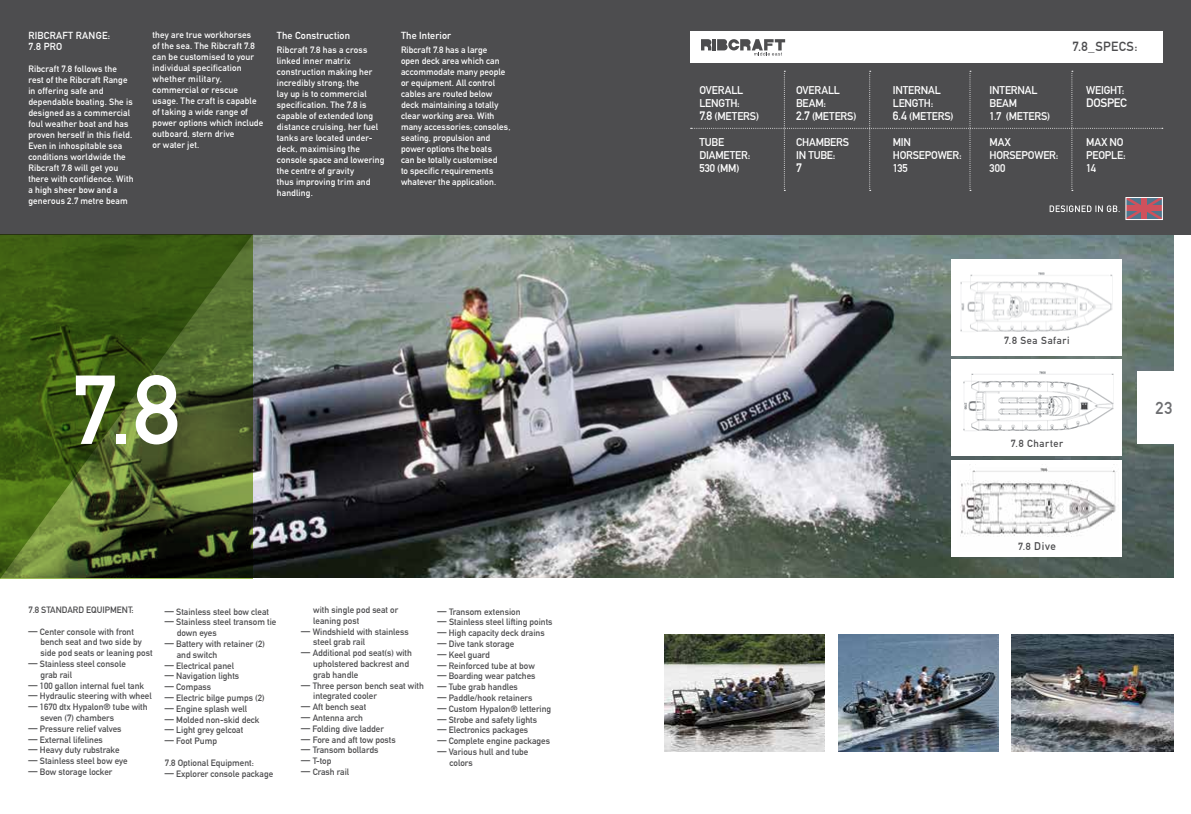
<style>
.page{position:relative;width:1191px;height:814px;background:#fff}
.page>*{position:absolute;margin:0;border:0;box-sizing:border-box;transform-origin:0 0}
.t1{font:700 96px "DIN Alternate";color:#fff}
.t2{font:700 17px "DIN Alternate";color:#6d6e71}
.t3{font:700 13px "DIN Alternate";letter-spacing:.025em;color:#4d4d4f}
.t4{font:700 12px "DIN Alternate";letter-spacing:-.025em;color:#fff}
.t5{font:700 11px/13px "DIN Alternate";letter-spacing:-.015em;color:#fff}
.t6{font:700 10.9px "DIN Alternate";color:#4d4d4f}
.t7{font:700 10.2px "DIN Alternate";letter-spacing:.06em;color:#4d4d4f}
.t8{font:700 10px/11px "DIN Alternate";letter-spacing:.025em;color:#fff}
.t9{font:700 9px/10.8px "DIN Alternate";color:#4d4d4f}
.t10{font:700 9px/11px "DIN Alternate";letter-spacing:.015em;color:#fff}
.s1{font-family:"Helvetica Neue";font-weight:400}
.s2{font-size:12px}
.s3{font-size:10.2px}
</style>
<div class="page">
<img style="left:252px;top:235px;width:921px;height:344px">
<div style="left:0;top:0;width:1191px;height:235px;background:#4d4d4f"></div>
<div style="left:1137px;top:370px;width:54px;height:73px;background:#fff"></div>
<svg style="left:0;top:235px;width:252px;height:344px;background:#425b1c"></svg>
<div style="left:690px;top:31px;width:472px;height:31px;background:#fff"></div>
<hr style="left:712px;top:39px;width:4px;height:11px;background:#4d4d4f">
<svg style="left:701px;top:39px;width:10px;height:11px"></svg>
<svg style="left:717px;top:39px;width:68px;height:17px"></svg>
<svg style="left:690px;top:71px;width:472px;height:120px"></svg>
<img style="left:1012px;top:634px;width:161px;height:117px">
<img style="left:838px;top:634px;width:160px;height:117px">
<img style="left:664px;top:634px;width:160px;height:117px">
<div style="left:951px;top:459px;width:171px;height:97px;background:#fff"></div>
<div style="left:951px;top:359px;width:171px;height:97px;background:#fff"></div>
<div style="left:951px;top:259px;width:171px;height:97px;background:#fff"></div>
<img style="left:960px;top:272px;width:153px;height:60px">
<img style="left:963px;top:371px;width:151px;height:60px">
<img style="left:960px;top:464px;width:156px;height:73px">
<svg style="left:1049px;top:205px;width:70px;height:7px"></svg>
<svg style="left:1127px;top:199px;width:33px;height:19px"></svg>
<div style="left:1141px;top:197px;width:5px;height:23px;background:#cf515c"></div>
<div style="left:1126px;top:206px;width:36px;height:5px;background:#cf515c"></div>
<div style="left:1125px;top:197px;width:37px;height:23px;border:1px solid #fff"></div>
<p class="t8" style="left:28px;top:29px;width:83px">RIBCRAFT RANGE:<br>7.8 PRO</p>
<p class="t10" style="left:28px;top:62px;width:107px">Ribcraft 7.8 follows the rest of the Ribcraft Range in offering safe and dependable boating. She is designed as a commercial foul weather boat and has proven herself in this field.<br>Even in inhospitable sea conditions worldwide the<br>Ribcraft 7.8 will get you there with confidence. With a high sheer bow and a generous 2.7 metre beam</p>
<p class="t10" style="left:153px;top:29px;width:112px">they are true workhorses<br>of the sea. The Ribcraft 7.8 can be customised to your individual specification whether military, commercial or rescue usage. The craft is capable of taking a wide range of power options which include outboard, stern drive<br>or water jet.</p>
<p class="t8" style="left:277px;top:29px;width:75px">The Construction</p>
<p class="t10" style="left:277px;top:43px;width:109px">Ribcraft 7.8 has a cross linked inner matrix construction making her incredibly strong; the<br>lay up is to commercial specification. The 7.8 is capable of extended long distance cruising, her fuel tanks are located under&shy;deck, maximising the console space and lowering the centre of gravity<br>thus improving trim and handling.</p>
<p class="t8" style="left:401px;top:29px;width:52px">The Interior</p>
<p class="t10" style="left:401px;top:43px;width:111px">Ribcraft 7.8 has a large<br>open deck area which can accommodate many people or equipment. All control cables are routed below deck maintaining a totally clear working area. With many accessories; consoles, seating, propulsion and power options the boats<br>can be totally customised<br>to specific requirements whatever the application.</p>
<h1 class="t1" style="left:71px;top:337px;width:110px">7.8</h1>
<p class="t9" style="left:28px;top:603px;width:107px">7.8 STANDARD EQUIPMENT:</p>
<p class="t9" style="left:28px;top:625px;width:107px"><span class="s1">━</span> Center console with front</p>
<p class="t9" style="left:40px;top:636px;width:103px">bench seat and two side by</p>
<p class="t9" style="left:40px;top:647px;width:114px">side pod seats or leaning post</p>
<p class="t9" style="left:28px;top:657px;width:99px"><span class="s1">━</span> Stainless steel console</p>
<p class="t9" style="left:40px;top:668px;width:33px">grab rail</p>
<p class="t9" style="left:28px;top:679px;width:117px"><span class="s1">━</span> 100 gallon internal fuel tank</p>
<p class="t9" style="left:28px;top:690px;width:125px"><span class="s1">━</span> Hydraulic steering with wheel</p>
<p class="t9" style="left:28px;top:701px;width:121px"><span class="s1">━</span> 1670 dtx Hypalon® tube with</p>
<p class="t9" style="left:40px;top:711px;width:75px">seven (7) chambers</p>
<p class="t9" style="left:28px;top:722px;width:95px"><span class="s1">━</span> Pressure relief valves</p>
<p class="t9" style="left:28px;top:733px;width:76px"><span class="s1">━</span> External lifelines</p>
<p class="t9" style="left:28px;top:744px;width:93px"><span class="s1">━</span> Heavy duty rubstrake</p>
<p class="t9" style="left:28px;top:755px;width:101px"><span class="s1">━</span> Stainless steel bow eye</p>
<p class="t9" style="left:28px;top:765px;width:86px"><span class="s1">━</span> Bow storage locker</p>
<p class="t9" style="left:165px;top:605px;width:106px"><span class="s1">━</span> Stainless steel bow cleat</p>
<p class="t9" style="left:165px;top:616px;width:113px"><span class="s1">━</span> Stainless steel transom tie</p>
<p class="t9" style="left:177px;top:627px;width:41px">down eyes</p>
<p class="t9" style="left:165px;top:637px;width:102px"><span class="s1">━</span> Battery with retainer (2)</p>
<p class="t9" style="left:177px;top:648px;width:42px">and switch</p>
<p class="t9" style="left:165px;top:659px;width:71px"><span class="s1">━</span> Electrical panel</p>
<p class="t9" style="left:165px;top:670px;width:76px"><span class="s1">━</span> Navigation lights</p>
<p class="t9" style="left:165px;top:681px;width:48px"><span class="s1">━</span> Compass</p>
<p class="t9" style="left:165px;top:691px;width:101px"><span class="s1">━</span> Electric bilge pumps (2)</p>
<p class="t9" style="left:165px;top:702px;width:84px"><span class="s1">━</span> Engine splash well</p>
<p class="t9" style="left:165px;top:713px;width:96px"><span class="s1">━</span> Molded non-skid deck</p>
<p class="t9" style="left:165px;top:724px;width:80px"><span class="s1">━</span> Light grey gelcoat</p>
<p class="t9" style="left:165px;top:735px;width:54px"><span class="s1">━</span> Foot Pump</p>
<p class="t9" style="left:165px;top:756px;width:110px">7.8 Optional Equipment:<br><span class="s1">━</span> Explorer console package</p>
<p class="t9" style="left:313px;top:603px;width:87px">with single pod seat or</p>
<p class="t9" style="left:313px;top:614px;width:47px">leaning post</p>
<p class="t9" style="left:301px;top:625px;width:109px"><span class="s1">━</span> Windshield with stainless</p>
<p class="t9" style="left:313px;top:636px;width:53px">steel grab rail</p>
<p class="t9" style="left:301px;top:647px;width:112px"><span class="s1">━</span> Additional pod seat(s) with</p>
<p class="t9" style="left:313px;top:657px;width:97px">upholstered backrest and</p>
<p class="t9" style="left:313px;top:668px;width:47px">grab handle</p>
<p class="t9" style="left:301px;top:679px;width:124px"><span class="s1">━</span> Three person bench seat with</p>
<p class="t9" style="left:313px;top:690px;width:65px">integrated cooler</p>
<p class="t9" style="left:301px;top:701px;width:66px"><span class="s1">━</span> Aft bench seat</p>
<p class="t9" style="left:301px;top:711px;width:63px"><span class="s1">━</span> Antenna arch</p>
<p class="t9" style="left:301px;top:722px;width:84px"><span class="s1">━</span> Folding dive ladder</p>
<p class="t9" style="left:301px;top:733px;width:96px"><span class="s1">━</span> Fore and aft tow posts</p>
<p class="t9" style="left:301px;top:744px;width:79px"><span class="s1">━</span> Transom bollards</p>
<p class="t9" style="left:301px;top:755px;width:32px"><span class="s1">━</span> T-top</p>
<p class="t9" style="left:301px;top:765px;width:49px"><span class="s1">━</span> Crash rail</p>
<p class="t9" style="left:437px;top:605px;width:84px"><span class="s1">━</span> Transom extension</p>
<p class="t9" style="left:437px;top:616px;width:116px"><span class="s1">━</span> Stainless steel lifting points</p>
<p class="t9" style="left:437px;top:627px;width:109px"><span class="s1">━</span> High capacity deck drains</p>
<p class="t9" style="left:437px;top:637px;width:78px"><span class="s1">━</span> Dive tank storage</p>
<p class="t9" style="left:437px;top:648px;width:54px"><span class="s1">━</span> Keel guard</p>
<p class="t9" style="left:437px;top:659px;width:99px"><span class="s1">━</span> Reinforced tube at bow</p>
<p class="t9" style="left:437px;top:670px;width:99px"><span class="s1">━</span> Boarding wear patches</p>
<p class="t9" style="left:437px;top:681px;width:82px"><span class="s1">━</span> Tube grab handles</p>
<p class="t9" style="left:437px;top:691px;width:96px"><span class="s1">━</span> Paddle/hook retainers</p>
<p class="t9" style="left:437px;top:702px;width:115px"><span class="s1">━</span> Custom Hypalon® lettering</p>
<p class="t9" style="left:437px;top:713px;width:101px"><span class="s1">━</span> Strobe and safety lights</p>
<p class="t9" style="left:437px;top:724px;width:92px"><span class="s1">━</span> Electronics packages</p>
<p class="t9" style="left:437px;top:735px;width:114px"><span class="s1">━</span> Complete engine packages</p>
<p class="t9" style="left:437px;top:745px;width:92px"><span class="s1">━</span> Various hull and tube</p>
<p class="t9" style="left:449px;top:756px;width:25px">colors</p>
<p class="t5" style="left:699px;top:83px;width:61px">OVERALL<br>LENGTH:<br><span class="s2">7.8</span> (METERS)</p>
<p class="t5" style="left:699px;top:135px;width:52px">TUBE<br>DIAMETER:<br>530 (MM)</p>
<p class="t5" style="left:796px;top:83px;width:62px">OVERALL<br>BEAM:<br><span class="s2">2.7</span> (METERS)</p>
<p class="t5" style="left:796px;top:135px;width:55px">CHAMBERS<br>IN TUBE:</p>
<h3 class="t4" style="left:796px;top:158px;width:7px">7</h3>
<p class="t5" style="left:892px;top:83px;width:62px">INTERNAL<br>LENGTH:<br><span class="s2">6.4</span> (METERS)</p>
<p class="t5" style="left:892px;top:135px;width:70px">MIN<br>HORSEPOWER:<br>135</p>
<p class="t5" style="left:989px;top:83px;width:62px">INTERNAL<br>BEAM<br>1.7 (METERS)</p>
<p class="t5" style="left:989px;top:135px;width:70px">MAX<br>HORSEPOWER:<br>300</p>
<h3 class="t3" style="left:1072px;top:36px;width:66px">7.8_SPECS:</h3>
<p class="t5" style="left:1086px;top:83px;width:40px">WEIGHT:</p>
<h3 class="t4" style="left:1086px;top:93px;width:42px">DOSPEC</h3>
<p class="t5" style="left:1086px;top:135px;width:41px">MAX NO<br>PEOPLE:<br>14</p>
<p class="t7" style="left:1004px;top:333px;width:67px">7.8 Sea Safari</p>
<p class="t7" style="left:1011px;top:436px;width:54px">7.8 Charter</p>
<p class="t6" style="left:1018px;top:538px;width:39px"><span class="s3">7.8</span> Dive</p>
<h2 class="t2" style="left:1155px;top:394px;width:19px">23</h2>
</div>
